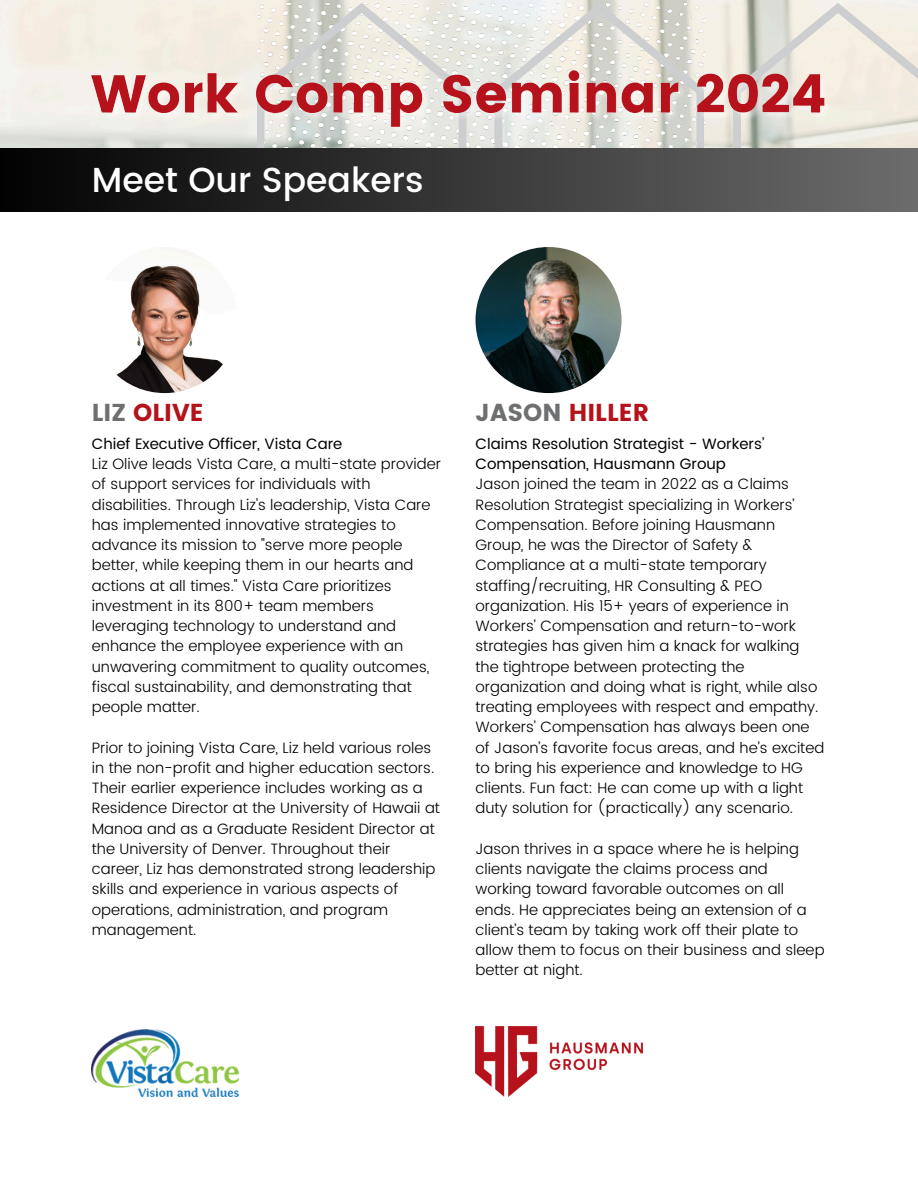
<style>
.page{position:relative;width:918px;height:1188px;background:#fff}
.page>*{position:absolute;margin:0;border:0;box-sizing:border-box;transform-origin:0 0}
.t1{font:500 34.65px "Poppins";color:#fff}
.t2{font:24.45px "Poppins";color:#b5121b}
.t3{font:300 15px/20.2px "Poppins";color:#000}
.t4{font:15px/20.2px "Poppins";color:#000}
.s1{color:#6e6f70}
</style>
<div class="page">
<img style="left:0;top:0;width:918px;height:149px">
<svg style="left:494px;top:3px;width:210px;height:146px;background:#e0dfd9"></svg>
<svg style="left:733px;top:3px;width:185px;height:146px;background:#e8e4da"></svg>
<svg style="left:257px;top:3px;width:210px;height:146px;background:#deddd6"></svg>
<div style="left:0;top:149px;width:918px;height:69px;background:linear-gradient(to right,#020202,#6c6c6d)"></div>
<div style="left:0;top:213px;width:918px;height:614px;background:#fff"></div>
<img style="left:92px;top:247px;width:146px;height:146px;border-radius:50%">
<img style="left:92px;top:1029px;width:146px;height:68px">
<img style="left:476px;top:247px;width:146px;height:146px;border-radius:50%">
<img style="left:89px;top:54px;width:748px;height:87px">
<img style="left:476px;top:1027px;width:166px;height:69px">
<p class="t1" style="left:92px;top:160px;width:333px">Meet Our Speakers</p>
<p class="t2" style="left:92px;top:398px;width:113px"><span class="s1">LIZ</span> OLIVE</p>
<h3 class="t4" style="left:92px;top:434px;width:252px">Chief Executive Officer, Vista Care</h3>
<h3 class="t3" style="left:92px;top:454px;width:351px">Liz Olive leads Vista Care, a multi-state provider of support services for individuals with disabilities. Through Liz's leadership, Vista Care has implemented innovative strategies to advance its mission to "serve more people better, while keeping them in our hearts and actions at all times." Vista Care prioritizes investment in its 800+ team members leveraging technology to understand and enhance the employee experience with an unwavering commitment to quality outcomes, fiscal sustainability, and demonstrating that people matter.</h3>
<p class="t3" style="left:92px;top:737px;width:344px">Prior to joining Vista Care, Liz held various roles in the non-profit and higher education sectors.</p>
<p class="t3" style="left:92px;top:778px;width:350px">Their earlier experience includes working as a Residence Director at the University of Hawaii at Manoa and as a Graduate Resident Director at the University of Denver. Throughout their career, Liz has demonstrated strong leadership skills and experience in various aspects of operations, administration, and program management.</p>
<p class="t2" style="left:476px;top:398px;width:175px"><span class="s1">JASON</span> HILLER</p>
<p class="t4" style="left:476px;top:434px;width:290px">Claims Resolution Strategist - Workers’<br>Compensation, Hausmann Group</p>
<p class="t3" style="left:476px;top:474px;width:350px">Jason joined the team in 2022 as a Claims Resolution Strategist specializing in Workers’ Compensation. Before joining Hausmann Group, he was the Director of Safety &amp; Compliance at a multi-state temporary staffing/recruiting, HR Consulting &amp; PEO organization. His 15+ years of experience in Workers’ Compensation and return-to-work strategies has given him a knack for walking the tightrope between protecting the organization and doing what is right, while also treating employees with respect and empathy.<br>Workers’ Compensation has always been one of Jason’s favorite focus areas, and he’s excited to bring his experience and knowledge to HG clients. Fun fact: He can come up with a light duty solution for (practically) any scenario.</p>
<p class="t3" style="left:476px;top:839px;width:351px">Jason thrives in a space where he is helping clients navigate the claims process and working toward favorable outcomes on all ends. He appreciates being an extension of a client’s team by taking work off their plate to allow them to focus on their business and sleep better at night.</p>
</div>
